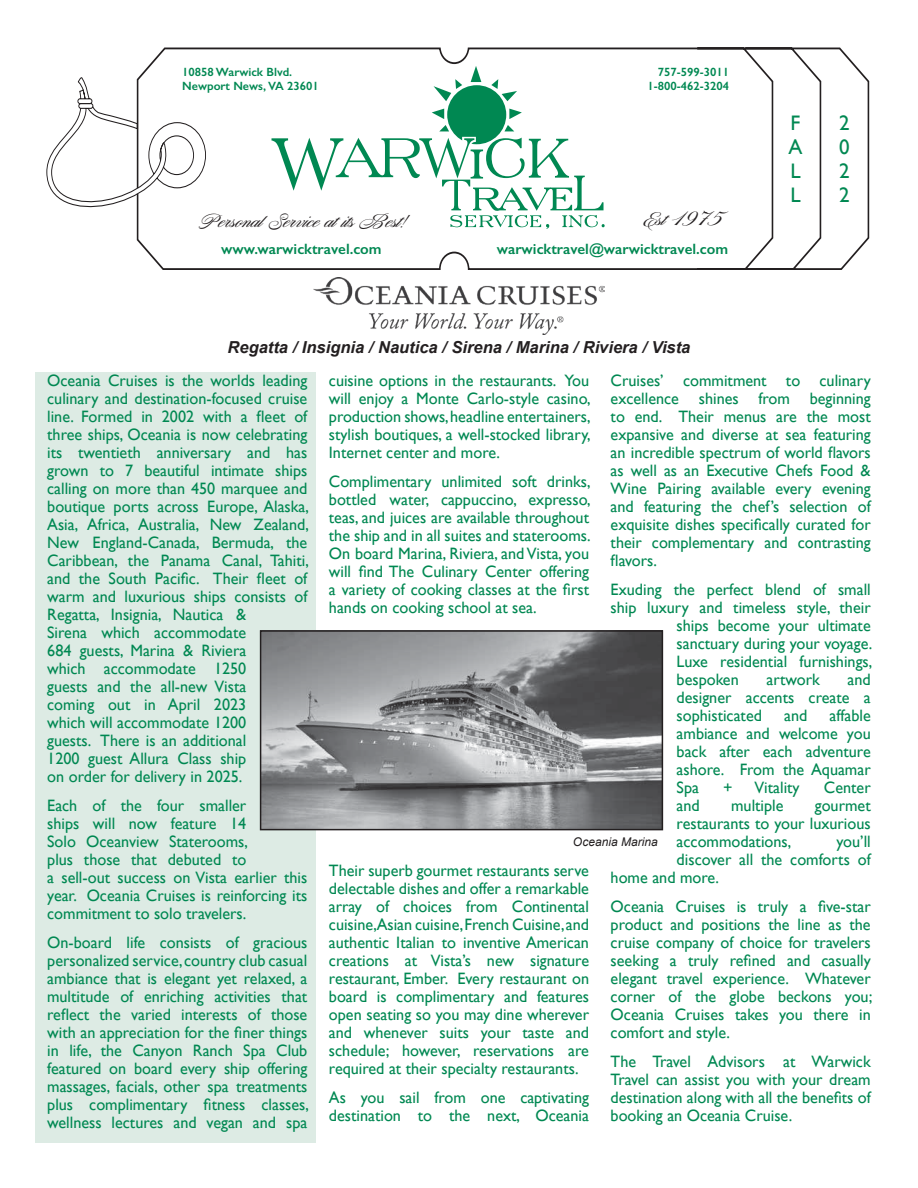
<style>
.page{position:relative;width:918px;height:1188px;background:#fff}
.page>*{position:absolute;margin:0;border:0;box-sizing:border-box;transform-origin:0 0}
.t1{font:21px/24px "Gill Sans";color:#008852;text-align:justify}
.t2{font:700 18px "Nautica";letter-spacing:-.02em;color:#231f20;scale:1.25 1}
.t3{font:700 18px "Nautica";letter-spacing:-.045em;color:#231f20;scale:1.25 1}
.t4{font:16.5px/18px "Gill Sans";color:#008852;text-align:justify}
.t5{font:italic 700 16.5px "Arial";color:#231f20}
.t6{font:600 15px "Gill Sans";color:#008852}
.t7{font:600 12px/14.4px "Gill Sans";color:#008852}
.t8{font:italic 12px "Arial";color:#231f20}
</style>
<div class="page">
<div style="left:36px;top:372px;width:280px;height:771px;background:#ddebe4"></div>
<svg style="left:136px;top:48px;width:733px;height:222px"></svg>
<svg style="left:46px;top:48px;width:160px;height:185px"></svg>
<div style="left:447px;top:85px;width:59px;height:59px;background:#008852;border-radius:50%"></div>
<svg style="left:432px;top:109px;width:12px;height:10px"></svg>
<svg style="left:434px;top:79px;width:28px;height:22px"></svg>
<svg style="left:509px;top:109px;width:13px;height:10px"></svg>
<svg style="left:491px;top:79px;width:26px;height:22px"></svg>
<svg style="left:471px;top:66px;width:10px;height:16px"></svg>
<svg style="left:269px;top:125px;width:336px;height:104px"></svg>
<img style="left:263px;top:633px;width:397px;height:194px">
<div style="left:260px;top:630px;width:403px;height:200px;border:2px solid #231f20"></div>
<img style="left:314px;top:277px;width:290px;height:57px">
<p class="t7" style="left:182px;top:65px;width:138px">10858 Warwick Blvd.<br>Newport News, VA 23601</p>
<p class="t7" style="left:648px;top:65px;width:83px;text-align:right">757-599-3011<br>1-800-462-3204</p>
<p class="t2" style="left:201px;top:210px;width:165px">Personal Service at its Best!</p>
<p class="t3" style="left:644px;top:209px;width:66px">Est 19 75</p>
<p class="t6" style="left:221px;top:240px;width:162px">www.warwicktravel.com</p>
<p class="t6" style="left:497px;top:240px;width:233px">warwicktravel@warwicktravel.com</p>
<p class="t5" style="left:228px;top:337px;width:464px">Regatta / Insignia / Nautica / Sirena / Marina / Riviera / Vista</p>
<p class="t1" style="left:788px;top:111px;width:16px">F A L L</p>
<p class="t1" style="left:839px;top:111px;width:12px">2<br>0<br>2<br>2</p>
<p class="t4" style="left:47px;top:372px;width:263px;text-align:left">Oceania Cruises is the worlds leading culinary and destination-focused cruise line. Formed in 2002 with a fleet of three ships, Oceania is now celebrating its twentieth anniversary and has grown to 7 beautiful intimate ships calling on more than 450 marquee and boutique ports across Europe, Alaska,<br>Asia, Africa, Australia, New Zealand,<br>New England-Canada, Bermuda, the<br>Caribbean, the Panama Canal, Tahiti, and the South Pacific. Their fleet of warm and luxurious ships consists of<br>Regatta, Insignia, Nautica &amp;<br>Sirena which accommodate<br>684 guests, Marina &amp; Riviera<br>which accommodate 1250<br>guests and the all-new Vista<br>coming out in April 2023<br>which will accommodate 1200<br>guests. There is an additional<br>1200 guest Allura Class ship<br>on order for delivery in 2025.</p>
<p class="t4" style="left:47px;top:797px;width:262px;text-align:left">Each of the four smaller<br>ships will now feature 14<br>Solo Oceanview Staterooms,<br>plus those that debuted to<br>a sell-out success on Vista earlier this year. Oceania Cruises is reinforcing its commitment to solo travelers.</p>
<p class="t4" style="left:47px;top:934px;width:263px">On-board life consists of gracious personalized service, country club casual ambiance that is elegant yet relaxed, a multitude of enriching activities that reflect the varied interests of those with an appreciation for the finer things in life, the Canyon Ranch Spa Club featured on board every ship offering massages, facials, other spa treatments plus complimentary fitness classes, wellness lectures and vegan and spa</p>
<p class="t4" style="left:329px;top:372px;width:263px">cuisine options in the restaurants. You will enjoy a Monte Carlo-style casino, production shows, headline entertainers, stylish boutiques, a well-stocked library, Internet center and more.</p>
<p class="t4" style="left:329px;top:473px;width:263px">Complimentary unlimited soft drinks, bottled water, cappuccino, expresso, teas, and juices are available throughout the ship and in all suites and staterooms.<br>On board Marina, Riviera, and Vista, you will find The Culinary Center offering a variety of cooking classes at the first hands on cooking school at sea.</p>
<p class="t4" style="left:611px;top:372px;width:262px">Cruises’ commitment to culinary excellence shines from beginning to end. Their menus are the most expansive and diverse at sea featuring an incredible spectrum of world flavors as well as an Executive Chefs Food &amp; Wine Pairing available every evening and featuring the chef’s selection of exquisite dishes specifically curated for their complementary and contrasting flavors.</p>
<p class="t4" style="left:611px;top:581px;width:262px">Exuding the perfect blend of small</p>
<p class="t4" style="left:611px;top:599px;width:262px">ship luxury and timeless style, their</p>
<p class="t4" style="left:677px;top:617px;width:196px">ships become your ultimate</p>
<p class="t4" style="left:677px;top:635px;width:197px">sanctuary during your voyage.</p>
<p class="t4" style="left:677px;top:653px;width:197px">Luxe residential furnishings,</p>
<p class="t4" style="left:677px;top:671px;width:64px">bespoken</p>
<p class="t4" style="left:766px;top:671px;width:55px">artwork</p>
<p class="t4" style="left:677px;top:671px;width:196px;text-indent:171px">and designer accents create a sophisticated</p>
<p class="t4" style="left:677px;top:707px;width:196px;text-indent:153px">affable ambiance and welcome you back after each adventure ashore. From the Aquamar Spa</p>
<p class="t4" style="left:784px;top:707px;width:25px">and</p>
<p class="t4" style="left:723px;top:779px;width:11px">+</p>
<p class="t4" style="left:755px;top:779px;width:47px">Vitality</p>
<p class="t4" style="left:824px;top:779px;width:48px">Center</p>
<p class="t4" style="left:677px;top:797px;width:25px">and</p>
<p class="t4" style="left:731px;top:797px;width:54px">multiple</p>
<p class="t4" style="left:677px;top:797px;width:196px;text-indent:138px">gourmet restaurants to your luxurious accommodations,</p>
<p class="t4" style="left:836px;top:833px;width:36px">you’ll</p>
<p class="t4" style="left:677px;top:851px;width:196px">discover all the comforts of</p>
<p class="t4" style="left:611px;top:869px;width:110px">home and more.</p>
<p class="t4" style="left:611px;top:897px;width:263px">Oceania Cruises is truly a five-star product and positions the line as the cruise company of choice for travelers seeking a truly refined and casually elegant travel experience. Whatever corner of the globe beckons you; Oceania Cruises takes you there in comfort and style.</p>
<p class="t4" style="left:611px;top:1052px;width:262px">The Travel Advisors at Warwick Travel can assist you with your dream destination along with all the benefits of booking an Oceania Cruise.</p>
<p class="t8" style="left:573px;top:834px;width:86px">Oceania Marina</p>
<p class="t4" style="left:329px;top:862px;width:262px">Their superb gourmet restaurants serve delectable dishes and offer a remarkable array of choices from Continental cuisine,Asian cuisine, French Cuisine, and authentic Italian to inventive American creations at Vista’s new signature restaurant, Ember. Every restaurant on board is complimentary and features open seating so you may dine wherever and whenever suits your taste and schedule; however, reservations are required at their specialty restaurants.</p>
<p class="t4" style="left:329px;top:1088px;width:262px">As you sail from one captivating destination to the next, Oceania</p>
</div>
